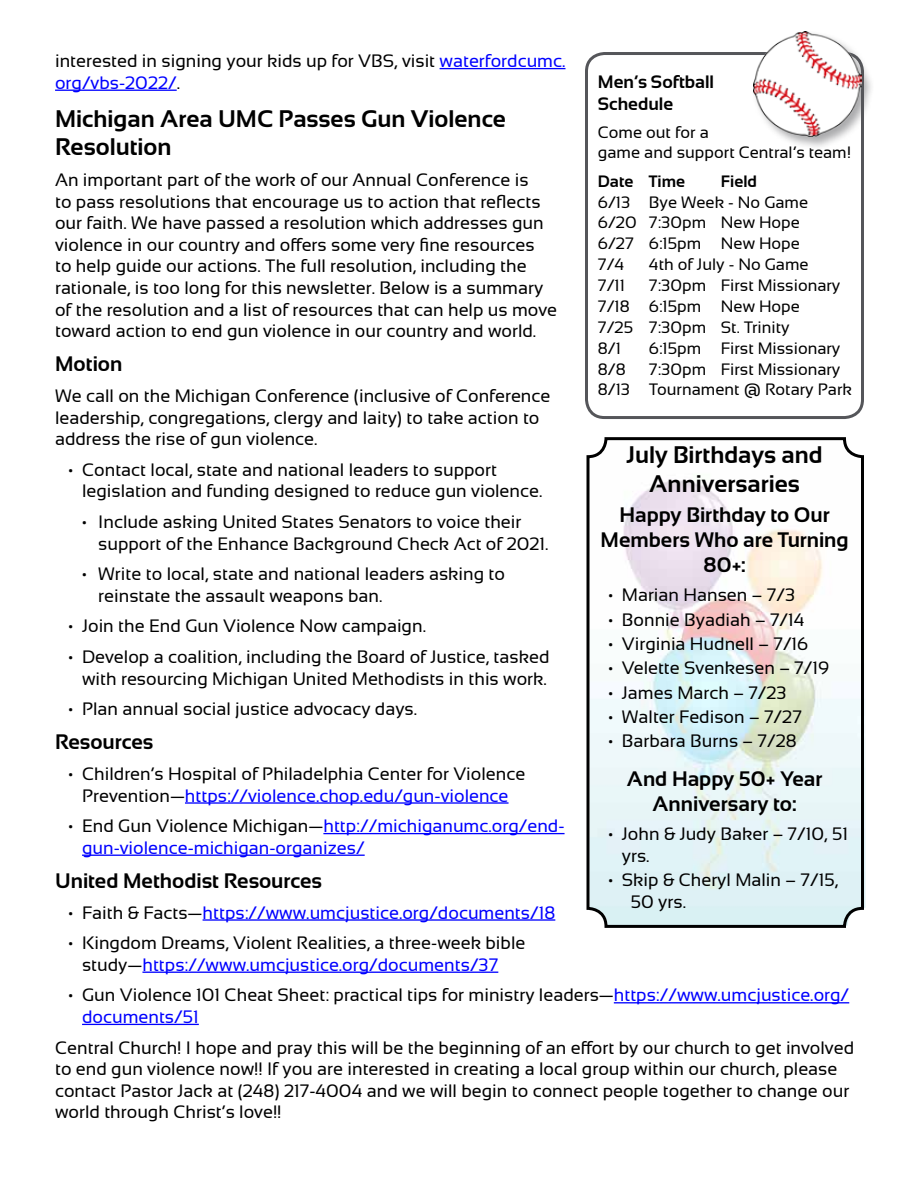
<style>
.page{position:relative;width:918px;height:1188px;background:#fff}
.page>*{position:absolute;margin:0;border:0;box-sizing:border-box;transform-origin:0 0}
.t1{font:700 24px/28.8px "Sansation";color:#000;text-align:center}
.t2{font:700 21px/25.2px "Sansation";color:#000;text-align:center}
.t3{font:18px/21.6px "Sansation";color:#000}
.t4{font:18px/21.6px "Sansation";color:#00f}
.t5{font:700 18px/21.6px "Sansation";color:#000}
.t6{font:16.5px/20.9px "Sansation";color:#000}
.t7{font:700 16.5px "Sansation";color:#000}
.s1{color:#00f}
.s2{font-size:15px}
.s3{font-size:15px;color:#000}
.s4{color:#000}
</style>
<div class="page">
<img style="left:590px;top:441px;width:276px;height:483px">
<div style="left:586px;top:437px;width:278px;height:491px;border:3px solid #000;border-radius:18px"></div>
<div style="left:585px;top:52px;width:279px;height:367px;border:3px solid #55565a;border-radius:18px"></div>
<div style="left:752px;top:30px;width:123px;height:121px;background:#55565a;opacity:.5"></div>
<img style="left:754px;top:32px;width:107px;height:105px">
<hr style="left:440px;top:68px;width:126px;height:1px;background:#00f">
<hr style="left:55px;top:90px;width:122px;height:1px;background:#00f">
<hr style="left:185px;top:802px;width:324px;height:2px;background:#00f">
<hr style="left:323px;top:833px;width:242px;height:1px;background:#00f">
<hr style="left:82px;top:855px;width:283px;height:1px;background:#00f">
<hr style="left:203px;top:919px;width:352px;height:2px;background:#00f">
<hr style="left:142px;top:972px;width:356px;height:1px;background:#00f">
<hr style="left:614px;top:1002px;width:235px;height:1px;background:#00f">
<hr style="left:82px;top:1024px;width:117px;height:1px;background:#00f">
<p class="t3" style="left:55px;top:50px;width:512px">interested in signing your kids up for VBS, visit <span class="s1">waterfordcumc. org/vbs-2022/</span>.</p>
<h1 class="t1" style="left:55px;top:104px;width:452px;text-align:left">Michigan Area UMC Passes Gun Violence<br>Resolution</h1>
<p class="t3" style="left:55px;top:169px;width:504px">An important part of the work of our Annual Conference is<br>to pass resolutions that encourage us to action that reflects our faith. We have passed a resolution which addresses gun violence in our country and offers some very fine resources<br>to help guide our actions. The full resolution, including the rationale, is too long for this newsletter. Below is a summary of the resolution and a list of resources that can help us move toward action to end gun violence in our country and world.</p>
<p class="t2" style="left:55px;top:352px;width:69px">Motion</p>
<p class="t3" style="left:55px;top:385px;width:497px">We call on the Michigan Conference (inclusive of Conference leadership, congregations, clergy and laity) to take action to address the rise of gun violence.</p>
<p class="t3" style="left:82px;top:459px;width:462px;text-indent:-14px"><span class="s2">•</span> Contact local, state and national leaders to support legislation and funding designed to reduce gun violence.</p>
<p class="t3" style="left:98px;top:511px;width:452px;text-indent:-16px"><span class="s2">•</span> Include asking United States Senators to voice their support of the Enhance Background Check Act of 2021.</p>
<p class="t3" style="left:98px;top:563px;width:408px;text-indent:-16px"><span class="s2">•</span> Write to local, state and national leaders asking to reinstate the assault weapons ban.</p>
<p class="t3" style="left:69px;top:615px;width:359px"><span class="s2">•</span> Join the End Gun Violence Now campaign.</p>
<p class="t3" style="left:69px;top:646px;width:482px;text-align:right"><span class="s2">•</span> Develop a coalition, including the Board of Justice, tasked with resourcing Michigan United Methodists in this work.</p>
<p class="t3" style="left:69px;top:698px;width:350px"><span class="s2">•</span> Plan annual social justice advocacy days.</p>
<p class="t2" style="left:55px;top:730px;width:100px">Resources</p>
<p class="t3" style="left:69px;top:763px;width:458px;text-align:center"><span class="s2">•</span> Children’s Hospital of Philadelphia Center for Violence<br>Prevention—<span class="s1">https://violence.chop.edu/gun-violence</span></p>
<p class="t4" style="left:82px;top:815px;width:484px;text-indent:-14px"><span class="s3">•</span> <span class="s4">End Gun Violence Michigan—</span>http://michiganumc.org/end&shy;gun-violence-michigan-organizes/</p>
<p class="t2" style="left:55px;top:868px;width:269px">United Methodist Resources</p>
<p class="t4" style="left:69px;top:902px;width:488px"><span class="s3">•</span> <span class="s4">Faith &amp; Facts—</span>https://www.umcjustice.org/documents/18</p>
<p class="t3" style="left:82px;top:932px;width:445px;text-indent:-14px"><span class="s2">•</span> Kingdom Dreams, Violent Realities, a three-week bible study—<span class="s1">https://www.umcjustice.org/documents/37</span></p>
<p class="t3" style="left:82px;top:984px;width:769px;text-indent:-14px"><span class="s2">•</span> Gun Violence 101 Cheat Sheet: practical tips for ministry leaders—<span class="s1">https://www.umcjustice.org/ documents/51</span></p>
<p class="t3" style="left:55px;top:1037px;width:801px">Central Church! I hope and pray this will be the beginning of an effort by our church to get involved to end gun violence now!! If you are interested in creating a local group within our church, please contact Pastor Jack at (248) 217-4004 and we will begin to connect people together to change our world through Christ’s love!!</p>
<p class="t5" style="left:598px;top:71px;width:118px">Men’s Softball<br>Schedule</p>
<p class="t6" style="left:598px;top:123px;width:255px;line-height:19.8px">Come out for a<br>game and support Central’s team!</p>
<p class="t7" style="left:598px;top:172px;width:89px">Date Time</p>
<p class="t7" style="left:721px;top:172px;width:38px">Field</p>
<p class="t6" style="left:598px;top:191px;width:212px">6/13 Bye Week - No Game<br>6/20 7:30pm New Hope<br>6/27 6:15pm New Hope<br>7/4</p>
<p class="t6" style="left:649px;top:254px;width:161px">4th of July - No Game</p>
<p class="t6" style="left:598px;top:275px;width:29px">7/11</p>
<p class="t6" style="left:598px;top:275px;width:244px;text-indent:51px">7:30pm First Missionary<br>7/18 6:15pm New Hope<br>7/25 7:30pm St. Trinity<br>8/1</p>
<p class="t6" style="left:649px;top:338px;width:193px">6:15pm First Missionary</p>
<p class="t6" style="left:598px;top:358px;width:29px">8/8</p>
<p class="t6" style="left:598px;top:358px;width:256px;text-indent:51px">7:30pm First Missionary<br>8/13 Tournament @ Rotary Park</p>
<h1 class="t1" style="left:626px;top:440px;width:198px">July Birthdays and<br>Anniversaries</h1>
<p class="t2" style="left:601px;top:502px;width:250px">Happy Birthday to Our<br>Members Who are Turning<br>80+:</p>
<p class="t3" style="left:608px;top:584px;width:188px"><span class="s2">•</span> Marian Hansen – 7/3</p>
<p class="t3" style="left:608px;top:609px;width:198px"><span class="s2">•</span> Bonnie Byadiah – 7/14</p>
<p class="t3" style="left:608px;top:633px;width:201px"><span class="s2">•</span> Virginia Hudnell – 7/16</p>
<p class="t3" style="left:608px;top:657px;width:222px"><span class="s2">•</span> Velette Svenkesen – 7/19</p>
<p class="t3" style="left:608px;top:682px;width:180px"><span class="s2">•</span> James March – 7/23</p>
<p class="t3" style="left:608px;top:706px;width:195px"><span class="s2">•</span> Walter Fedison – 7/27</p>
<p class="t3" style="left:608px;top:730px;width:190px"><span class="s2">•</span> Barbara Burns – 7/28</p>
<p class="t2" style="left:627px;top:766px;width:197px">And Happy 50+ Year<br>Anniversary to:</p>
<p class="t3" style="left:622px;top:823px;width:228px;text-indent:-14px"><span class="s2">•</span> John &amp; Judy Baker – 7/10, 51 yrs.</p>
<p class="t3" style="left:631px;top:869px;width:209px;text-indent:-22px"><span class="s2">•</span> Skip &amp; Cheryl Malin – 7/15,<br>50 yrs.</p>
</div>
